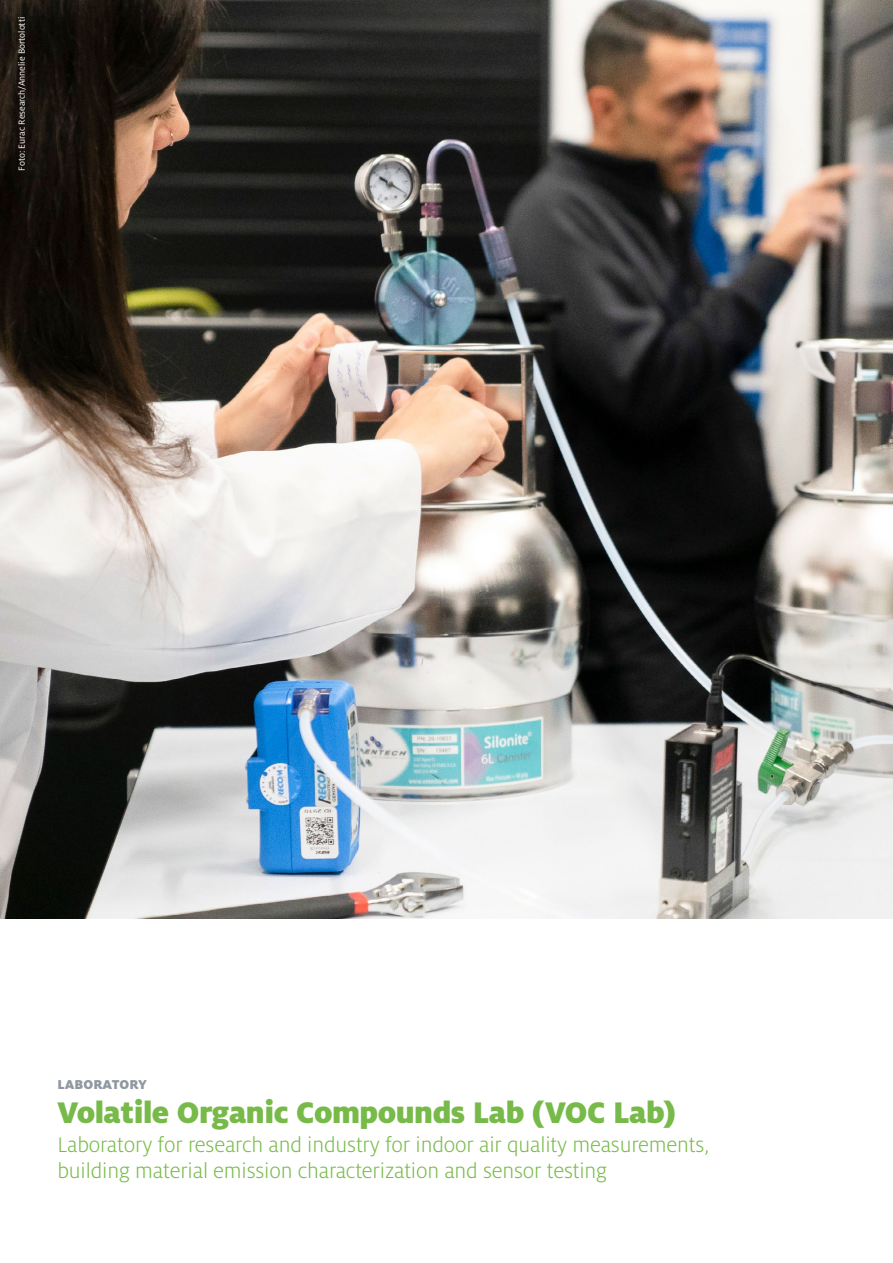
<style>
.page{position:relative;width:893px;height:1263px;background:#fff}
.page>*{position:absolute;margin:0;border:0;box-sizing:border-box;transform-origin:0 0}
.t1{font:900 33px "Milo Pro";letter-spacing:-.015em;color:#78ba49}
.t2{font:300 23.25px/25.5px "Milo Pro";letter-spacing:-.005em;color:#78ba49}
.t3{font:900 14.25px "Milo Pro";letter-spacing:.01em;color:#9098a0}
.t4{font:9.75px "Milo Pro";color:#fff}
</style>
<div class="page">
<img style="left:0;top:0;width:893px;height:918px">
<p class="t4" style="left:16px;top:171px;width:155px;rotate:-90deg">Foto: Eurac Research/Annelie Bortolotti</p>
<p class="t3" style="left:57px;top:1076px;width:91px">LABORATORY</p>
<h1 class="t1" style="left:57px;top:1093px;width:620px">Volatile Organic Compounds Lab (VOC Lab)</h1>
<p class="t2" style="left:57px;top:1132px;width:654px">Laboratory for research and industry for indoor air quality measurements, building material emission characterization and sensor testing</p>
</div>
